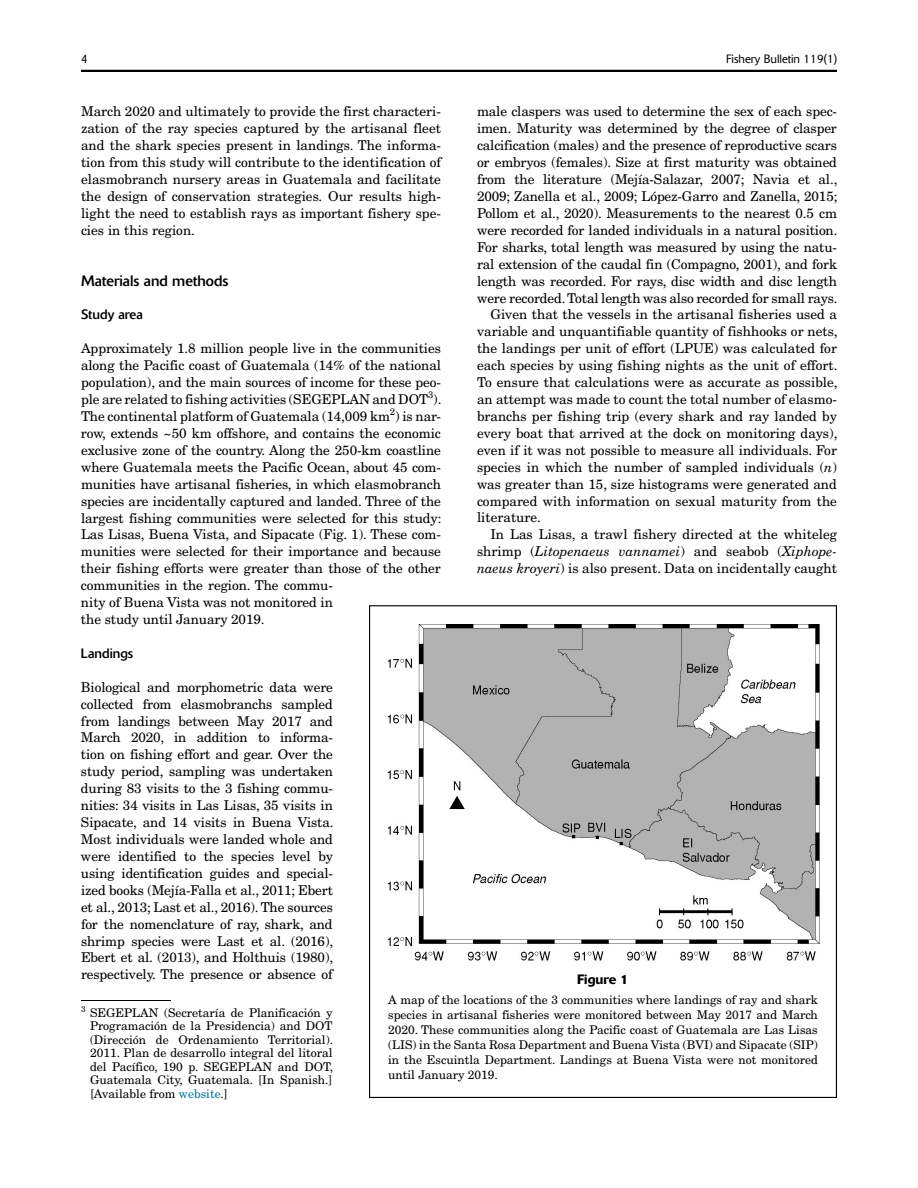
<style>
.page{position:relative;width:918px;height:1188px;background:#fff}
.page>*{position:absolute;margin:0;border:0;box-sizing:border-box;transform-origin:0 0}
.t1{font:15px "Delta";color:#000}
.TXF{font:13.5px/17px "New Century Schlbk";letter-spacing:-.005em;color:#000;text-align:justify}
.TX{font:13.5px/17px "New Century Schlbk";color:#000;text-align:justify}
.H2_H1{font:13.5px "Delta";color:#000}
.FN{font:500 13.5px "Delta";color:#000}
.FC{font:12px/15px "New Century Schlbk";color:#000;text-align:justify}
.FTN{font:12px/13.5px "New Century Schlbk";color:#000;text-align:justify}
.t2{font:300 12px "Delta";color:#000}
.TXF-2{font:9.45px "New Century Schlbk";color:#000}
.s1{font-style:italic}
.s2{color:#007597}
</style>
<div class="page">
<hr style="left:81px;top:70px;width:756px;height:2px;background:#000">
<hr style="left:81px;top:1000px;width:90px;height:1px;background:#000">
<img style="left:387px;top:624px;width:432px;height:336px">
<p class="t2" style="left:81px;top:52px;width:8px">4</p>
<p class="t2" style="left:726px;top:52px;width:112px">Fishery Bulletin 119(1)</p>
<p class="TX" style="left:81px;top:103px;width:362px">March 2020 and ultimately to provide the first characteri&shy;zation of the ray species captured by the artisanal fleet and the shark species present in landings. The informa&shy;tion from this study will contribute to the identification of elasmobranch nursery areas in Guatemala and facilitate the design of conservation strategies. Our results high&shy;light the need to establish rays as important fishery spe&shy;cies in this region.</p>
<h1 class="t1" style="left:81px;top:271px;width:149px">Materials and methods</h1>
<p class="H2_H1" style="left:81px;top:307px;width:63px">Study area</p>
<p class="TXF" style="left:81px;top:340px;width:362px">Approximately 1.8 million people live in the communities along the Pacific coast of Guatemala (14% of the national population), and the main sources of income for these peo&shy;ple are related to fishing activities (SEGEPLAN and DOT<sup>3</sup>).<br>The continental platform of Guatemala (14,009 km ) is nar-</p>
<p class="TXF" style="left:477px;top:103px;width:362px">male claspers was used to determine the sex of each spec&shy;imen. Maturity was determined by the degree of clasper calcification (males) and the presence of reproductive scars or embryos (females). Size at first maturity was obtained from the literature (Mejía-Salazar, 2007; Navia et al., 2009; Zanella et al., 2009; López-Garro and Zanella, 2015; Pollom et al., 2020). Measurements to the nearest 0.5 cm were recorded for landed individuals in a natural position.<br>For sharks, total length was measured by using the natu&shy;ral extension of the caudal fin (Compagno, 2001), and fork length was recorded. For rays, disc width and disc length were recorded. Total length was also recorded for small rays.</p>
<p class="TX" style="left:477px;top:306px;width:362px;text-indent:14px">Given that the vessels in the artisanal fisheries used a variable and unquantifiable quantity of fishhooks or nets, the landings per unit of effort (LPUE) was calculated for each species by using fishing nights as the unit of effort.<br>To ensure that calculations were as accurate as possible, an attempt was made to count the total number of elasmo&shy;branchs per fishing trip (every shark and ray landed by every boat that arrived at the dock on monitoring days), even if it was not possible to measure all individuals. For species in which the number of sampled individuals (<span class="s1">n</span>) was greater than 15, size histograms were generated and compared with information on sexual maturity from the literature.</p>
<p class="TX" style="left:477px;top:526px;width:362px;text-indent:14px">In Las Lisas, a trawl fishery directed at the whiteleg shrimp (<span class="s1">Litopenaeus vannamei</span>) and seabob (<span class="s1">Xiphope&shy;naeus kroyeri</span>) is also present. Data on incidentally caught</p>
<p class="TXF-2" style="left:390px;top:406px;width:7px">2</p>
<p class="TXF" style="left:81px;top:425px;width:362px;text-align:left">row, extends ~50 km offshore, and contains the economic exclusive zone of the country. Along the 250-km coastline where Guatemala meets the Pacific Ocean, about 45 com&shy;munities have artisanal fisheries, in which elasmobranch species are incidentally captured and landed. Three of the largest fishing communities were selected for this study:<br>Las Lisas, Buena Vista, and Sipacate (Fig. 1). These com&shy;munities were selected for their importance and because their fishing efforts were greater than those of the other communities in the region. The commu-<br>nity of Buena Vista was not monitored in<br>the study until January 2019.</p>
<h2 class="H2_H1" style="left:81px;top:645px;width:54px">Landings</h2>
<p class="TXF" style="left:81px;top:678px;width:254px">Biological and morphometric data were collected from elasmobranchs sampled from landings between May 2017 and March 2020, in addition to informa&shy;tion on fishing effort and gear. Over the study period, sampling was undertaken during 83 visits to the 3 fishing commu&shy;nities: 34 visits in Las Lisas, 35 visits in Sipacate, and 14 visits in Buena Vista.<br>Most individuals were landed whole and were identified to the species level by using identification guides and special&shy;ized books (Mejía-Falla et al., 2011; Ebert et al., 2013; Last et al., 2016). The sources for the nomenclature of ray, shark, and shrimp species were Last et al. (2016), Ebert et al. (2013), and Holthuis (1980), respectively. The presence or absence of</p>
<p class="FTN" style="left:90px;top:1006px;width:245px;text-indent:-9px"><sup>3</sup> SEGEPLAN (Secretaría de Planificación y Programación de la Presidencia) and DOT (Dirección de Ordenamiento Territorial).<br>2011. Plan de desarrollo integral del litoral del Pacífico, 190 p. SEGEPLAN and DOT, Guatemala City, Guatemala. [In Spanish.] [Available from <span class="s2">website</span>.]</p>
<p class="FN" style="left:577px;top:971px;width:53px">Figure 1</p>
<p class="FC" style="left:388px;top:992px;width:431px">A map of the locations of the 3 communities where landings of ray and shark species in artisanal fisheries were monitored between May 2017 and March 2020. These communities along the Pacific coast of Guatemala are Las Lisas (LIS) in the Santa Rosa Department and Buena Vista (BVI) and Sipacate (SIP) in the Escuintla Department. Landings at Buena Vista were not monitored until January 2019.</p>
</div>
